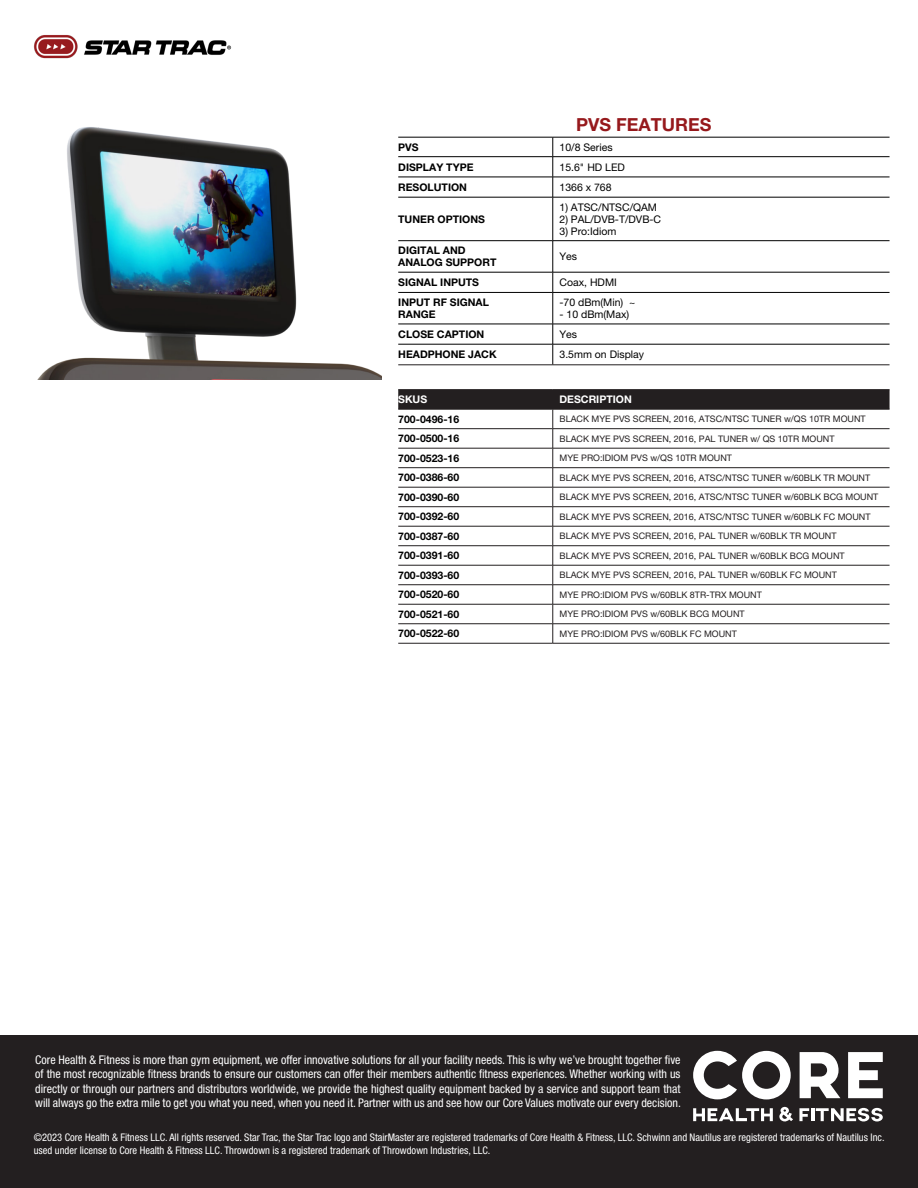
<style>
.page{position:relative;width:918px;height:1188px;background:#fff}
.page>*{position:absolute;margin:0;border:0;box-sizing:border-box;transform-origin:0 0}
.t1{font:700 18px "Helvetica Neue LT Pro";color:#96191c}
.t2{font:condensed 12px/14.4px "Helvetica Neue LT Std";color:#fff;text-align:justify}
.t3{font:condensed 10.5px/12.6px "Helvetica Neue LT Std";color:#fff}
.t4{font:700 10.5px "Helvetica Neue LT Pro";color:#000}
.t5{font:10.5px "Helvetica Neue LT Pro";color:#000}
.t6{font:700 10.5px "Helvetica Neue LT Pro";color:#fff}
.t7{font:9px "Helvetica Neue LT Pro";color:#231f20}
</style>
<div class="page">
<div style="left:0;top:1035px;width:918px;height:153px;background:#231f20"></div>
<img style="left:34px;top:35px;width:198px;height:24px">
<svg style="left:693px;top:1051px;width:98px;height:48px"></svg>
<svg style="left:800px;top:1052px;width:40px;height:46px"></svg>
<svg style="left:848px;top:1052px;width:35px;height:46px"></svg>
<svg style="left:693px;top:1108px;width:80px;height:13px"></svg>
<svg style="left:779px;top:1107px;width:14px;height:15px"></svg>
<svg style="left:799px;top:1108px;width:84px;height:13px"></svg>
<hr style="left:398px;top:156px;width:155px;height:1px;background:#000">
<hr style="left:553px;top:156px;width:337px;height:1px;background:#000">
<hr style="left:398px;top:177px;width:155px;height:1px;background:#000">
<hr style="left:553px;top:177px;width:337px;height:1px;background:#000">
<svg style="left:553px;top:138px;width:1px;height:59px"></svg>
<hr style="left:398px;top:197px;width:155px;height:1px;background:#000">
<hr style="left:553px;top:197px;width:337px;height:1px;background:#000">
<hr style="left:553px;top:197px;width:1px;height:43px;background:#000">
<hr style="left:398px;top:240px;width:155px;height:1px;background:#000">
<hr style="left:553px;top:240px;width:337px;height:1px;background:#000">
<hr style="left:553px;top:241px;width:1px;height:31px;background:#000">
<hr style="left:398px;top:272px;width:155px;height:1px;background:#000">
<hr style="left:553px;top:272px;width:337px;height:1px;background:#000">
<svg style="left:553px;top:272px;width:1px;height:20px"></svg>
<hr style="left:398px;top:292px;width:155px;height:1px;background:#000">
<hr style="left:553px;top:292px;width:337px;height:1px;background:#000">
<hr style="left:553px;top:293px;width:1px;height:31px;background:#000">
<hr style="left:398px;top:324px;width:155px;height:1px;background:#000">
<hr style="left:553px;top:324px;width:337px;height:1px;background:#000">
<hr style="left:398px;top:344px;width:155px;height:1px;background:#000">
<hr style="left:553px;top:344px;width:337px;height:1px;background:#000">
<svg style="left:553px;top:324px;width:1px;height:41px"></svg>
<hr style="left:398px;top:137px;width:155px;height:1px;background:#000">
<hr style="left:553px;top:137px;width:337px;height:1px;background:#000">
<hr style="left:398px;top:365px;width:155px;height:1px;background:#231f20">
<hr style="left:398px;top:389px;width:155px;height:1px;background:#231f20">
<hr style="left:398px;top:643px;width:155px;height:1px;background:#231f20">
<hr style="left:553px;top:365px;width:337px;height:1px;background:#231f20">
<hr style="left:553px;top:389px;width:337px;height:1px;background:#231f20">
<svg style="left:398px;top:390px;width:492px;height:253px"></svg>
<hr style="left:553px;top:643px;width:337px;height:1px;background:#231f20">
<img style="left:38px;top:127px;width:344px;height:252px">
<p class="t1" style="left:576px;top:114px;width:137px">PVS FEATURES</p>
<p class="t4" style="left:398px;top:140px;width:22px">PVS</p>
<p class="t5" style="left:560px;top:141px;width:55px">10/8 Series</p>
<p class="t4" style="left:398px;top:160px;width:77px">DISPLAY TYPE</p>
<p class="t5" style="left:560px;top:161px;width:67px">15.6" HD LED</p>
<p class="t4" style="left:398px;top:181px;width:70px">RESOLUTION</p>
<p class="t5" style="left:560px;top:181px;width:54px">1366 x 768</p>
<p class="t4" style="left:398px;top:212px;width:88px">TUNER OPTIONS</p>
<p class="t5" style="left:560px;top:201px;width:99px">1) ATSC/NTSC/QAM</p>
<p class="t5" style="left:560px;top:213px;width:103px">2) PAL/DVB-T/DVB-C</p>
<p class="t5" style="left:560px;top:225px;width:58px">3) Pro:Idiom</p>
<p class="t4" style="left:398px;top:244px;width:69px">DIGITAL AND</p>
<p class="t4" style="left:398px;top:256px;width:100px">ANALOG SUPPORT</p>
<p class="t5" style="left:560px;top:250px;width:19px">Yes</p>
<p class="t4" style="left:398px;top:276px;width:82px">SIGNAL INPUTS</p>
<p class="t5" style="left:560px;top:276px;width:59px">Coax, HDMI</p>
<p class="t4" style="left:398px;top:296px;width:92px">INPUT RF SIGNAL</p>
<p class="t4" style="left:398px;top:308px;width:39px">RANGE</p>
<p class="t5" style="left:560px;top:296px;width:77px">-70 dBm(Min) ~</p>
<p class="t5" style="left:560px;top:308px;width:71px">- 10 dBm(Max)</p>
<p class="t4" style="left:398px;top:328px;width:88px">CLOSE CAPTION</p>
<p class="t5" style="left:560px;top:328px;width:19px">Yes</p>
<p class="t4" style="left:398px;top:348px;width:100px">HEADPHONE JACK</p>
<p class="t5" style="left:560px;top:348px;width:86px">3.5mm on Display</p>
<p class="t6" style="left:398px;top:393px;width:30px">SKUS</p>
<p class="t6" style="left:560px;top:393px;width:74px">DESCRIPTION</p>
<p class="t4" style="left:398px;top:412px;width:63px">700-0496-16</p>
<p class="t7" style="left:560px;top:414px;width:308px">BLACK MYE PVS SCREEN, 2016, ATSC/NTSC TUNER w/QS 10TR MOUNT</p>
<p class="t4" style="left:398px;top:432px;width:63px">700-0500-16</p>
<p class="t7" style="left:560px;top:433px;width:277px">BLACK MYE PVS SCREEN, 2016, PAL TUNER w/ QS 10TR MOUNT</p>
<p class="t4" style="left:398px;top:451px;width:63px">700-0523-16</p>
<p class="t7" style="left:560px;top:453px;width:174px">MYE PRO:IDIOM PVS w/QS 10TR MOUNT</p>
<p class="t4" style="left:398px;top:471px;width:63px">700-0386-60</p>
<p class="t7" style="left:560px;top:472px;width:312px">BLACK MYE PVS SCREEN, 2016, ATSC/NTSC TUNER w/60BLK TR MOUNT</p>
<p class="t4" style="left:398px;top:490px;width:63px">700-0390-60</p>
<p class="t7" style="left:560px;top:492px;width:320px">BLACK MYE PVS SCREEN, 2016, ATSC/NTSC TUNER w/60BLK BCG MOUNT</p>
<p class="t4" style="left:398px;top:510px;width:63px">700-0392-60</p>
<p class="t7" style="left:560px;top:511px;width:313px">BLACK MYE PVS SCREEN, 2016, ATSC/NTSC TUNER w/60BLK FC MOUNT</p>
<p class="t4" style="left:398px;top:529px;width:63px">700-0387-60</p>
<p class="t7" style="left:560px;top:531px;width:279px">BLACK MYE PVS SCREEN, 2016, PAL TUNER w/60BLK TR MOUNT</p>
<p class="t4" style="left:398px;top:549px;width:63px">700-0391-60</p>
<p class="t7" style="left:560px;top:550px;width:287px">BLACK MYE PVS SCREEN, 2016, PAL TUNER w/60BLK BCG MOUNT</p>
<p class="t4" style="left:398px;top:568px;width:63px">700-0393-60</p>
<p class="t7" style="left:560px;top:570px;width:279px">BLACK MYE PVS SCREEN, 2016, PAL TUNER w/60BLK FC MOUNT</p>
<p class="t4" style="left:398px;top:588px;width:63px">700-0520-60</p>
<p class="t7" style="left:560px;top:589px;width:204px">MYE PRO:IDIOM PVS w/60BLK 8TR-TRX MOUNT</p>
<p class="t4" style="left:398px;top:608px;width:63px">700-0521-60</p>
<p class="t7" style="left:560px;top:609px;width:187px">MYE PRO:IDIOM PVS w/60BLK BCG MOUNT</p>
<p class="t4" style="left:398px;top:627px;width:63px">700-0522-60</p>
<p class="t7" style="left:560px;top:628px;width:179px">MYE PRO:IDIOM PVS w/60BLK FC MOUNT</p>
<p class="t2" style="left:35px;top:1052px;width:647px">Core Health &amp; Fitness is more than gym equipment, we offer innovative solutions for all your facility needs. This is why we’ve brought together five of the most recognizable fitness brands to ensure our customers can offer their members authentic fitness experiences. Whether working with us directly or through our partners and distributors worldwide, we provide the highest quality equipment backed by a service and support team that will always go the extra mile to get you what you need, when you need it. Partner with us and see how our Core Values motivate our every decision.</p>
<p class="t3" style="left:34px;top:1131px;width:852px">©2023 Core Health &amp; Fitness LLC. All rights reserved. Star Trac, the Star Trac logo and StairMaster are registered trademarks of Core Health &amp; Fitness, LLC. Schwinn and Nautilus are registered trademarks of Nautilus Inc. used under license to Core Health &amp; Fitness LLC. Throwdown is a registered trademark of Throwdown Industries, LLC.</p>
</div>
